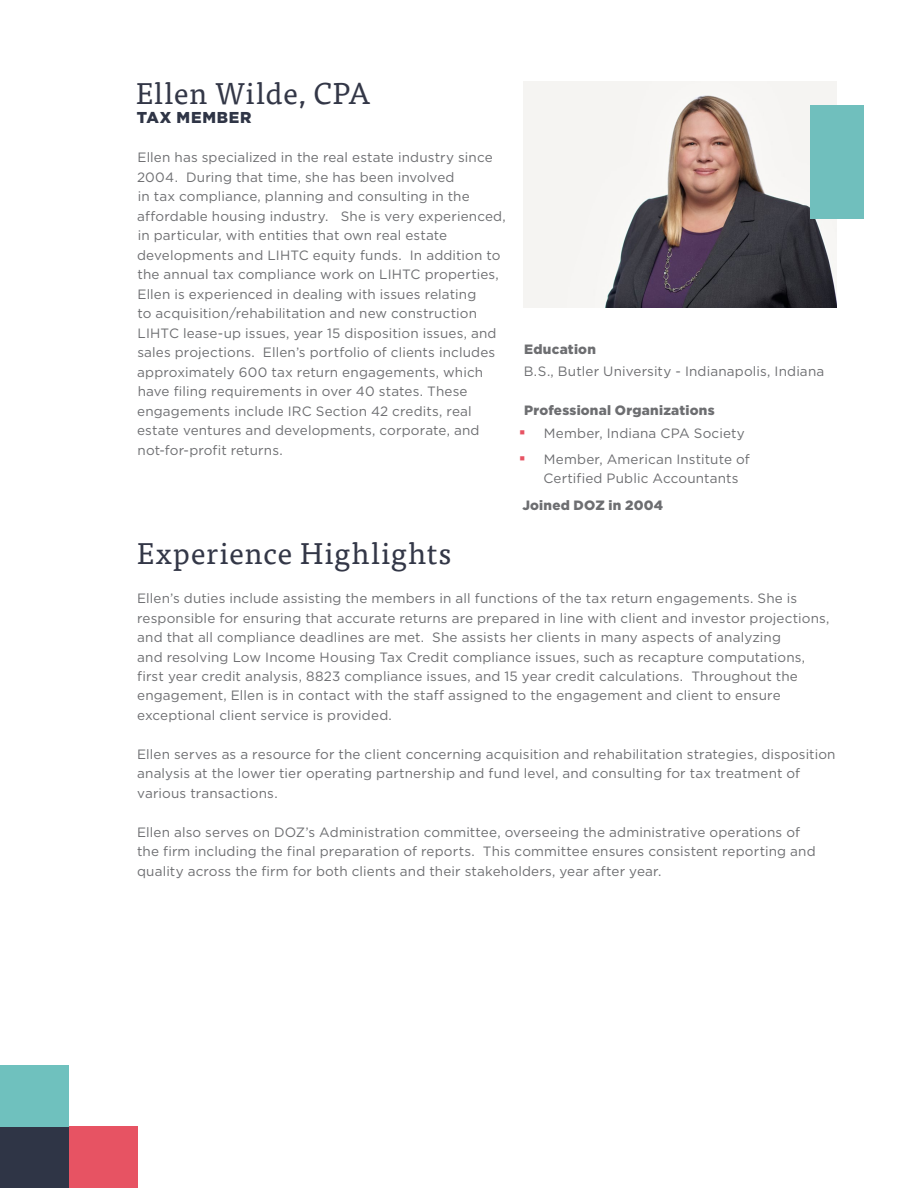
<style>
.page{position:relative;width:918px;height:1188px;background:#fff}
.page>*{position:absolute;margin:0;border:0;box-sizing:border-box;transform-origin:0 0}
.t1{font:30px "Tisa Pro";letter-spacing:.02em;color:#333747}
.t2{font:900 15.75px "Gotham";letter-spacing:.05em;color:#2f3546}
.t3{font:13.5px/19.5px "Gotham";letter-spacing:.01em;color:#6d6e71}
.t4{font:900 13.5px/22.5px "Gotham";letter-spacing:.02em;color:#6d6e71}
.s1{font-size:18px;color:#e75363}
.s2{font-weight:400}
.s3{font-weight:900;font-size:18px;color:#e75363}
</style>
<div class="page">
<img style="left:523px;top:82px;width:314px;height:226px">
<div style="left:810px;top:105px;width:54px;height:114px;background:#70bfbd"></div>
<div style="left:69px;top:1127px;width:69px;height:61px;background:#e75363"></div>
<div style="left:0;top:1127px;width:69px;height:61px;background:#2f3546"></div>
<div style="left:0;top:1065px;width:69px;height:62px;background:#6fc1be"></div>
<h1 class="t1" style="left:136px;top:71px;width:236px">Ellen Wilde, CPA</h1>
<p class="t2" style="left:137px;top:109px;width:116px">TAX MEMBER</p>
<p class="t3" style="left:137px;top:148px;width:370px">Ellen has specialized in the real estate industry since 2004. During that time, she has been involved<br>in tax compliance, planning and consulting in the affordable housing industry. She is very experienced, in particular, with entities that own real estate developments and LIHTC equity funds. In addition to the annual tax compliance work on LIHTC properties, Ellen is experienced in dealing with issues relating<br>to acquisition/rehabilitation and new construction LIHTC lease-up issues, year 15 disposition issues, and sales projections. Ellen’s portfolio of clients includes approximately 600 tax return engagements, which have filing requirements in over 40 states. These engagements include IRC Section 42 credits, real estate ventures and developments, corporate, and not-for-profit returns.</p>
<p class="t4" style="left:524px;top:337px;width:73px">Education</p>
<p class="t3" style="left:524px;top:361px;width:302px">B.S., Butler University - Indianapolis, Indiana</p>
<p class="t4" style="left:520px;top:399px;width:226px;text-indent:4px">Professional Organizations<br><span class="s1">·</span> <span class="s2">Member, Indiana CPA Society</span></p>
<p class="t3" style="left:543px;top:449px;width:208px;text-indent:-23px"><span class="s3">·</span> Member, American Institute of<br>Certified Public Accountants</p>
<p class="t4" style="left:522px;top:493px;width:142px">Joined DOZ in 2004</p>
<h1 class="t1" style="left:137px;top:531px;width:316px">Experience Highlights</h1>
<p class="t3" style="left:137px;top:588px;width:694px">Ellen’s duties include assisting the members in all functions of the tax return engagements. She is responsible for ensuring that accurate returns are prepared in line with client and investor projections, and that all compliance deadlines are met. She assists her clients in many aspects of analyzing<br>and resolving Low Income Housing Tax Credit compliance issues, such as recapture computations, first year credit analysis, 8823 compliance issues, and 15 year credit calculations. Throughout the engagement, Ellen is in contact with the staff assigned to the engagement and client to ensure exceptional client service is provided.</p>
<p class="t3" style="left:137px;top:744px;width:700px">Ellen serves as a resource for the client concerning acquisition and rehabilitation strategies, disposition analysis at the lower tier operating partnership and fund level, and consulting for tax treatment of various transactions.</p>
<p class="t3" style="left:137px;top:822px;width:680px">Ellen also serves on DOZ’s Administration committee, overseeing the administrative operations of the firm including the final preparation of reports. This committee ensures consistent reporting and quality across the firm for both clients and their stakeholders, year after year.</p>
</div>
